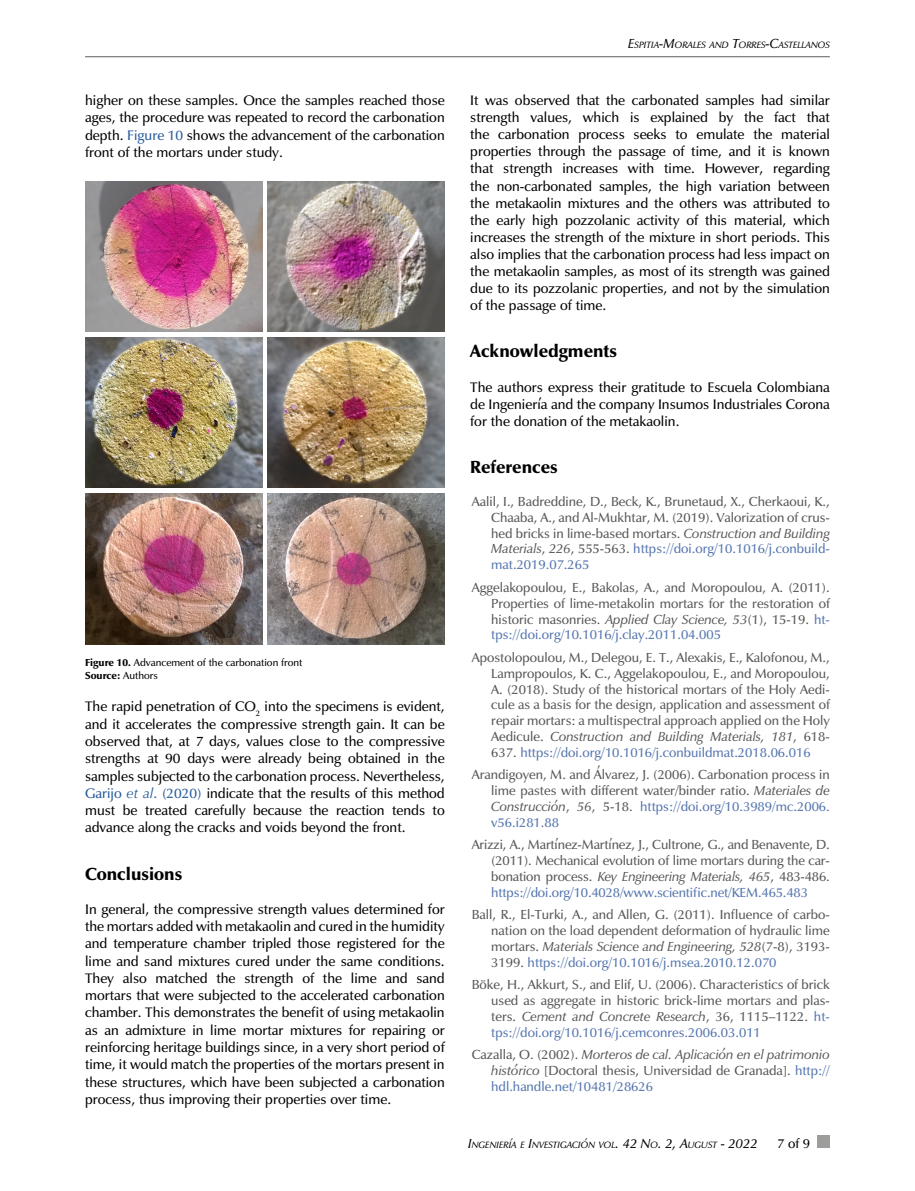
<style>
.page{position:relative;width:915px;height:1191px;background:#fff}
.page>*{position:absolute;margin:0;border:0;box-sizing:border-box;transform-origin:0 0}
.t1{font:700 18px "Epigrafica";color:#000}
.t2{font:14.25px/17.2px "Epigrafica";color:#000;text-align:justify}
.t3{font:13.5px/15.9px "Epigrafica";color:#575756;text-align:justify}
.t4{font:13.5px "Epigrafica";color:#000}
.t5{font:10.5px/12.8px "Epigrafica";color:#000}
.t6{font:italic 9.45px "Epigrafica";color:#000}
.s1{color:#275b9b}
.s2{font-weight:700}
.s3{font-family:"Optima LT Std";font-style:italic;color:#275b9b}
.s4{font-size:13.5px}
.s5{font-style:italic}
.s6{color:#5576af}
</style>
<div class="page">
<hr style="left:85px;top:56px;width:744px;height:1px;background:#706f6f">
<div style="left:816px;top:1135px;width:13px;height:13px;background:#9d9d9c"></div>
<img style="left:85px;top:181px;width:177px;height:151px">
<img style="left:267px;top:181px;width:177px;height:151px">
<img style="left:85px;top:337px;width:177px;height:151px">
<img style="left:267px;top:337px;width:177px;height:151px">
<img style="left:85px;top:493px;width:177px;height:151px">
<img style="left:267px;top:493px;width:177px;height:151px">
<p class="t2" style="left:85px;top:91px;width:361px">higher on these samples. Once the samples reached those ages, the procedure was repeated to record the carbonation depth. <span class="s1">Figure 10</span> shows the advancement of the carbonation front of the mortars under study.</p>
<p class="t5" style="left:85px;top:656px;width:219px"><span class="s2">Figure 10.</span> Advancement of the carbonation front<br><span class="s2">Source:</span> Authors</p>
<p class="t2" style="left:85px;top:698px;width:361px">The rapid penetration of CO<sub>2</sub> into the specimens is evident, and it accelerates the compressive strength gain. It can be observed that, at 7 days, values close to the compressive strengths at 90 days were already being obtained in the samples subjected to the carbonation process. Nevertheless, <span class="s1">Garijo</span> <span class="s3">et al</span><span class="s1">. (2020)</span> indicate that the results of this method must be treated carefully because the reaction tends to advance along the cracks and voids beyond the front.</p>
<p class="t1" style="left:85px;top:863px;width:99px">Conclusions</p>
<p class="t2" style="left:85px;top:900px;width:361px">In general, the compressive strength values determined for the mortars added with metakaolin and cured in the humidity and temperature chamber tripled those registered for the lime and sand mixtures cured under the same conditions.<br>They also matched the strength of the lime and sand mortars that were subjected to the accelerated carbonation chamber. This demonstrates the benefit of using metakaolin as an admixture in lime mortar mixtures for repairing or reinforcing heritage buildings since, in a very short period of time, it would match the properties of the mortars present in these structures, which have been subjected a carbonation process, thus improving their properties over time.</p>
<p class="t6" style="left:628px;top:39px;width:203px"><span class="s4">E</span>SPITIA<span class="s4">-M</span>ORALES AND <span class="s4">T</span>ORRES<span class="s4">-C</span>ASTELLANOS</p>
<p class="t2" style="left:470px;top:91px;width:361px">It was observed that the carbonated samples had similar strength values, which is explained by the fact that the carbonation process seeks to emulate the material properties through the passage of time, and it is known that strength increases with time. However, regarding the non-carbonated samples, the high variation between the metakaolin mixtures and the others was attributed to the early high pozzolanic activity of this material, which increases the strength of the mixture in short periods. This also implies that the carbonation process had less impact on the metakaolin samples, as most of its strength was gained due to its pozzolanic properties, and not by the simulation of the passage of time.</p>
<p class="t1" style="left:470px;top:341px;width:148px">Acknowledgments</p>
<p class="t2" style="left:470px;top:378px;width:361px">The authors express their gratitude to Escuela Colombiana de Ingeniería and the company Insumos Industriales Corona for the donation of the metakaolin.</p>
<p class="t1" style="left:470px;top:456px;width:89px">References</p>
<p class="t3" style="left:491px;top:493px;width:340px;text-indent:-19px">Aalil, I., Badreddine, D., Beck, K., Brunetaud, X., Cherkaoui, K., Chaaba, A., and Al-Mukhtar, M. (2019). Valorization of crus&shy;hed bricks in lime-based mortars. <span class="s5">Construction and Building Materials</span>, <span class="s5">226</span>, 555-563. <span class="s6">https://doi.org/10.1016/j.conbuild&shy;mat.2019.07.265</span></p>
<p class="t3" style="left:491px;top:579px;width:340px;text-indent:-19px">Aggelakopoulou, E., Bakolas, A., and Moropoulou, A. (2011).<br>Properties of lime-metakolin mortars for the restoration of historic masonries. <span class="s5">Applied Clay Science, 53</span>(1), 15-19. <span class="s6">ht&shy;tps://doi.org/10.1016/j.clay.2011.04.005</span></p>
<p class="t3" style="left:491px;top:649px;width:340px;text-indent:-19px">Apostolopoulou, M., Delegou, E. T., Alexakis, E., Kalofonou, M., Lampropoulos, K. C., Aggelakopoulou, E., and Moropoulou, A. (2018). Study of the historical mortars of the Holy Aedi&shy;cule as a basis for the design, application and assessment of repair mortars: a multispectral approach applied on the Holy Aedicule. <span class="s5">Construction and Building Materials, 181</span>, 618- 637. <span class="s6">https://doi.org/10.1016/j.conbuildmat.2018.06.016</span></p>
<p class="t3" style="left:491px;top:767px;width:340px;text-indent:-19px">Arandigoyen, M. and Álvarez, J. (2006). Carbonation process in lime pastes with different water/binder ratio. <span class="s5">Materiales de Construcción</span>, <span class="s5">56</span>, 5-18. <span class="s6">https://doi.org/10.3989/mc.2006. v56.i281.88</span></p>
<p class="t3" style="left:491px;top:837px;width:340px;text-indent:-19px">Arizzi, A., Martínez-Martínez, J., Cultrone, G., and Benavente, D. (2011). Mechanical evolution of lime mortars during the car&shy;bonation process. <span class="s5">Key Engineering Materials, 465</span>, 483-486. <span class="s6">https://doi.org/10.4028/www.scientific.net/KEM.465.483</span></p>
<p class="t3" style="left:491px;top:907px;width:340px;text-indent:-20px">Ball, R., El-Turki, A., and Allen, G. (2011). Influence of carbo&shy;nation on the load dependent deformation of hydraulic lime mortars. <span class="s5">Materials Science and Engineering, 528</span>(7-8), 3193- 3199. <span class="s6">https://doi.org/10.1016/j.msea.2010.12.070</span></p>
<p class="t3" style="left:491px;top:976px;width:340px;text-indent:-19px">Böke, H., Akkurt, S., and Elif, U. (2006). Characteristics of brick used as aggregate in historic brick-lime mortars and plas&shy;ters. <span class="s5">Cement and Concrete Research</span>, 36, 1115–1122. <span class="s6">ht&shy;tps://doi.org/10.1016/j.cemconres.2006.03.011</span></p>
<p class="t3" style="left:491px;top:1046px;width:340px;text-indent:-20px">Cazalla, O. (2002). <span class="s5">Morteros de cal. Aplicación en el patrimonio histórico</span> [Doctoral thesis, Universidad de Granada]. <span class="s6">http:// hdl.handle.net/10481/28626</span></p>
<p class="t6" style="left:468px;top:1139px;width:291px"><span class="s4">I</span>NGENIERÍA E <span class="s4">I</span>NVESTIGACIÓN VOL<span class="s4">. 42 N</span>O<span class="s4">. 2, A</span>UGUST <span class="s4">- 2022</span></p>
<p class="t4" style="left:776px;top:1135px;width:34px">7 of 9</p>
</div>
